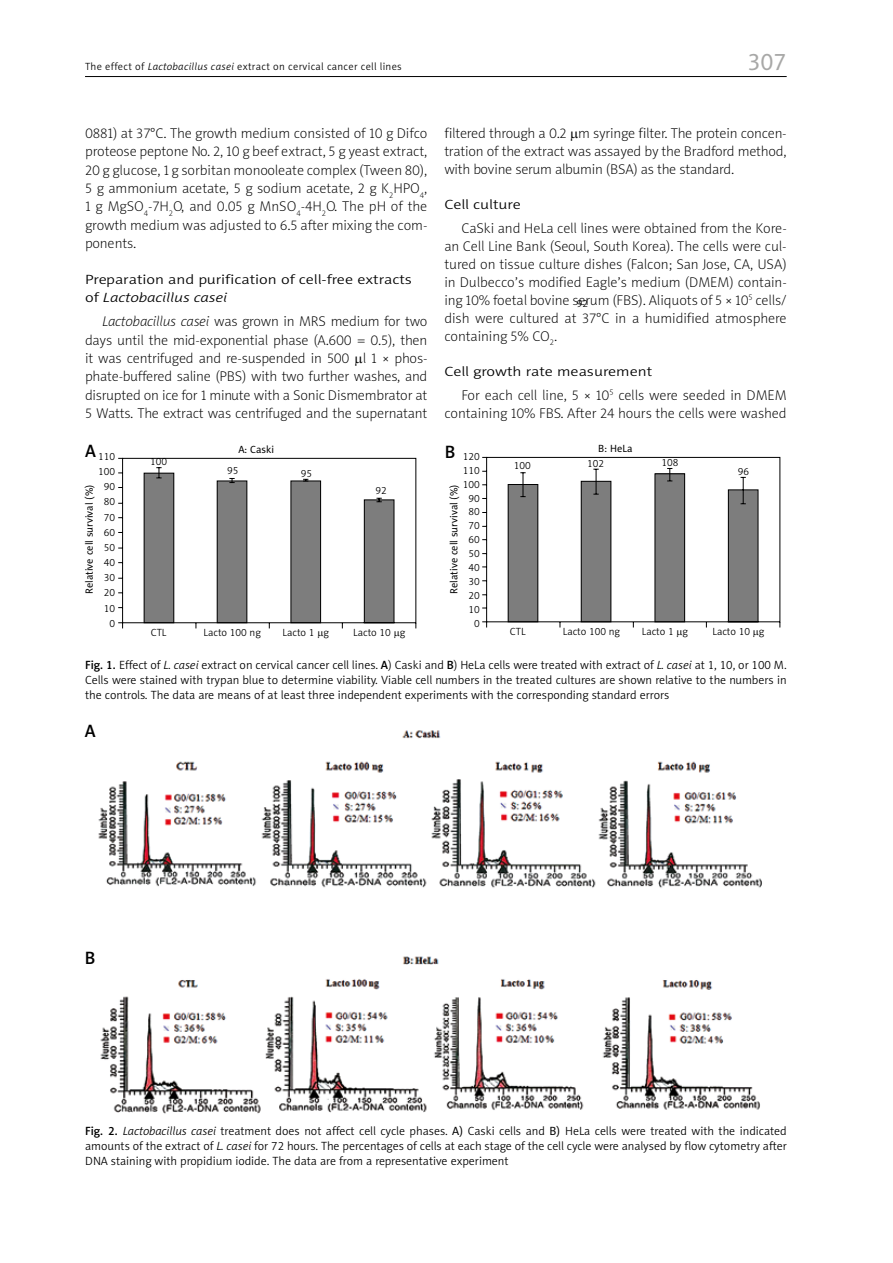
<style>
.page{position:relative;width:893px;height:1263px;background:#fff}
.page>*{position:absolute;margin:0;border:0;box-sizing:border-box;transform-origin:0 0}
.t1{font:24px "Naomi Sans EFN";color:#a8a8a7}
.t2{font:18px "Naomi Sans EFN Medium";color:#000}
.t3{font:14.25px/18.3px "Naomi Sans EFN Thin";color:#000;text-align:justify}
.t4{font:13.5px/17.5px "Naomi Sans EFN Light";color:#000;scale:1.2 1}
.t5{font:12px/15px "Naomi Sans EFN Light";color:#000;text-align:justify}
.t6{font:10.5px/14px "Naomi Sans EFN Light";color:#000;text-align:right}
.t7{font:10.5px "Naomi Sans EFN Light";letter-spacing:.03em;color:#000}
.t8{font:10.5px "Naomi Sans EFN";color:#000}
.s1{font-style:italic}
.s2{font-family:"Naomi Sans EFN Medium"}
.s3{font-family:"Naomi Sans EFN"}
</style>
<div class="page">
<hr style="left:85px;top:76px;width:702px;height:1px;background:#000">
<img style="left:98px;top:730px;width:664px;height:384px">
<svg style="left:118px;top:458px;width:299px;height:170px"></svg>
<svg style="left:482px;top:457px;width:298px;height:171px"></svg>
<p class="t7" style="left:85px;top:61px;width:318px">The effect of <span class="s1">Lactobacillus casei</span> extract on cervical cancer cell lines</p>
<h1 class="t1" style="left:747px;top:47px;width:41px">307</h1>
<p class="t3" style="left:85px;top:124px;width:344px">0881) at 37°C. The growth medium consisted of 10 g Difco proteose peptone No. 2, 10 g beef extract, 5 g yeast extract, 20 g glucose, 1 g sorbitan monooleate complex (Tween 80), 5 g ammonium acetate, 5 g sodium acetate, 2 g K<sub>2</sub>HPO<sub>4</sub>, 1 g MgSO<sub>4</sub>-7H<sub>2</sub>O, and 0.05 g MnSO<sub>4</sub>-4H<sub>2</sub>O. The pH of the growth medium was adjusted to 6.5 after mixing the com&shy;ponents.</p>
<p class="t4" style="left:85px;top:271px;width:274px">Preparation and purification of cell-free extracts of <span class="s1">Lactobacillus casei</span></p>
<p class="t3" style="left:85px;top:312px;width:344px;text-indent:17px"><span class="s1">Lactobacillus casei</span> was grown in MRS medium for two days until the mid-exponential phase (A.600 = 0.5), then it was centrifuged and re-suspended in 500 l 1 × phos&shy;phate-buffered saline (PBS) with two further washes, and disrupted on ice for 1 minute with a Sonic Dismembrator at 5 Watts. The extract was centrifuged and the supernatant</p>
<p class="t3" style="left:444px;top:124px;width:344px">filtered through a 0.2 m syringe filter. The protein concen&shy;tration of the extract was assayed by the Bradford method, with bovine serum albumin (BSA) as the standard.</p>
<p class="t4" style="left:444px;top:196px;width:65px">Cell culture</p>
<p class="t3" style="left:444px;top:220px;width:344px;line-height:17.9px;text-indent:17px">CaSki and HeLa cell lines were obtained from the Kore&shy;an Cell Line Bank (Seoul, South Korea). The cells were cul&shy;tured on tissue culture dishes (Falcon; San Jose, CA, USA) in Dulbecco’s modified Eagle’s medium (DMEM) contain&shy;ing 10% foetal bovine serum (FBS). Aliquots of 5 × 10<sup>5</sup> cells/ dish were cultured at 37°C in a humidified atmosphere containing 5% CO<sub>2</sub>.</p>
<p class="t4" style="left:444px;top:362px;width:175px">Cell growth rate measurement</p>
<p class="t3" style="left:444px;top:386px;width:344px;text-align:right">For each cell line, 5 × 10<sup>5</sup> cells were seeded in DMEM containing 10% FBS. After 24 hours the cells were washed</p>
<p class="t6" style="left:577px;top:296px;width:13px">92</p>
<p class="t2" style="left:85px;top:440px;width:12px">A</p>
<p class="t2" style="left:445px;top:441px;width:12px">B</p>
<p class="t8" style="left:238px;top:443px;width:37px">A: Caski</p>
<p class="t6" style="left:463px;top:449px;width:19px">120<br>110<br>100<br>90<br>80<br>70<br>60<br>50<br>40<br>30<br>20<br>10<br>0</p>
<p class="t6" style="left:98px;top:449px;width:19px;line-height:15.1px">110<br>100<br>90<br>80<br>70<br>60<br>50<br>40<br>30<br>20<br>10<br>0</p>
<p class="t6" style="left:150px;top:455px;width:19px">100</p>
<p class="t6" style="left:227px;top:463px;width:13px">95</p>
<p class="t6" style="left:301px;top:466px;width:13px">95</p>
<p class="t8" style="left:447px;top:594px;width:111px;rotate:-90deg">Relative cell survival (%)</p>
<p class="t8" style="left:83px;top:594px;width:111px;rotate:-90deg">Relative cell survival (%)</p>
<p class="t6" style="left:375px;top:483px;width:13px">92</p>
<p class="t6" style="left:151px;top:626px;width:17px">CTL</p>
<p class="t6" style="left:204px;top:626px;width:59px">Lacto 100 ng</p>
<p class="t6" style="left:283px;top:626px;width:48px">Lacto 1 g</p>
<p class="t6" style="left:353px;top:626px;width:53px">Lacto 10 g</p>
<p class="t8" style="left:598px;top:442px;width:36px">B: Hela</p>
<p class="t6" style="left:514px;top:459px;width:19px">100</p>
<p class="t6" style="left:587px;top:456px;width:19px">102</p>
<p class="t6" style="left:661px;top:456px;width:19px">108</p>
<p class="t6" style="left:738px;top:464px;width:13px">96</p>
<p class="t6" style="left:510px;top:625px;width:17px">CTL</p>
<p class="t6" style="left:563px;top:625px;width:59px">Lacto 100 ng</p>
<p class="t6" style="left:642px;top:625px;width:48px">Lacto 1 g</p>
<p class="t6" style="left:712px;top:625px;width:53px">Lacto 10 g</p>
<p class="t5" style="left:85px;top:657px;width:703px"><span class="s2">Fig. 1.</span> Effect of <span class="s1">L. casei</span> extract on cervical cancer cell lines. <span class="s2">A</span>) Caski and <span class="s2">B</span>) HeLa cells were treated with extract of <span class="s1">L. casei</span> at 1, 10, or 100 M.<br>Cells were stained with trypan blue to determine viability. Viable cell numbers in the treated cultures are shown relative to the numbers in the controls. The data are means of at least three independent experiments with the corresponding standard errors</p>
<p class="t2" style="left:85px;top:720px;width:12px">A</p>
<p class="t2" style="left:85px;top:947px;width:12px">B</p>
<p class="t5" style="left:85px;top:1124px;width:703px"><span class="s2">Fig. 2.</span> <span class="s1">Lactobacillus casei</span> treatment does not affect cell cycle phases. <span class="s3">A)</span> Caski cells and <span class="s3">B)</span> HeLa cells were treated with the indicated amounts of the extract of <span class="s1">L. casei</span> for 72 hours. The percentages of cells at each stage of the cell cycle were analysed by flow cytometry after DNA staining with propidium iodide. The data are from a representative experiment</p>
</div>
